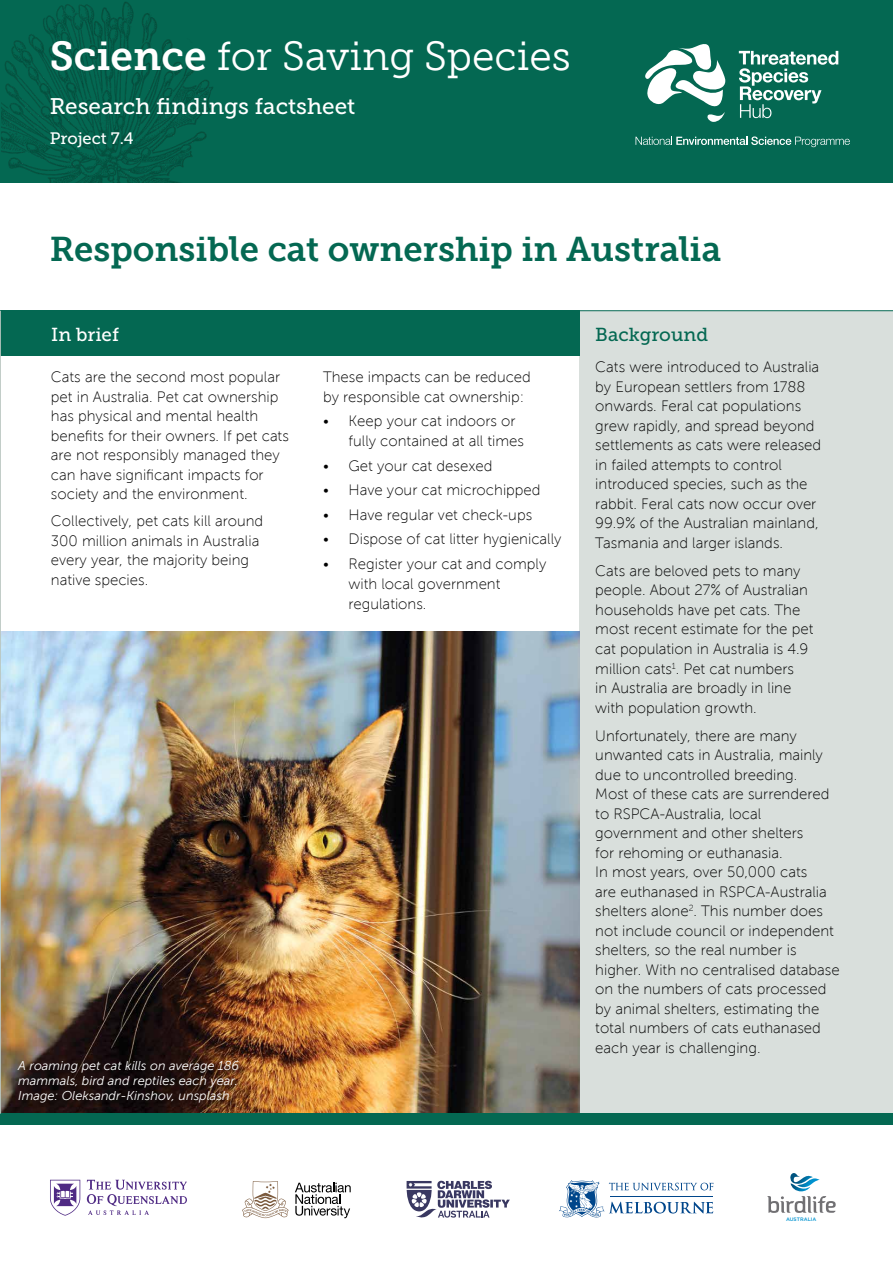
<style>
.page{position:relative;width:893px;height:1263px;background:#fff}
.page>*{position:absolute;margin:0;border:0;box-sizing:border-box;transform-origin:0 0}
.t1{font:40.5px "Museo Slab 300";color:#fff}
.t2{font:34.5px "Museo Slab 700";color:#046852}
.t3{font:22.5px "Museo Slab 500";color:#fff}
.t4{font:18.75px "Museo Slab 500";color:#046852}
.t5{font:18.75px "Museo Slab 500";color:#fff}
.t6{font:16.5px "Museo Slab 500";color:#fff}
.t7{font:15px/19.5px "Museo Sans 100";color:#000}
.t8{font:italic 12.75px/15px "Museo Sans 300";color:#fff;text-align:justify}
.t9{font:500 4.95px "Gotham";letter-spacing:.005em;color:#0093d0}
.s1{font-family:"Museo Slab 700"}
</style>
<div class="page">
<div style="left:580px;top:311px;width:313px;height:808px;background:#d9dfdc"></div>
<div style="left:0;top:310px;width:580px;height:46px;background:#046852"></div>
<div style="left:0;top:0;width:893px;height:183px;background:#046852"></div>
<img style="left:1px;top:2px;width:212px;height:181px">
<img style="left:1px;top:631px;width:579px;height:483px">
<hr style="left:1px;top:310px;width:892px;height:1px;background:#046852">
<div style="left:0;top:1114px;width:893px;height:11px;background:#046852"></div>
<hr style="left:0;top:311px;width:1px;height:803px;background:#bac7c1">
<svg style="left:739px;top:51px;width:99px;height:67px"></svg>
<svg style="left:645px;top:44px;width:81px;height:78px"></svg>
<svg style="left:635px;top:136px;width:215px;height:11px"></svg>
<svg style="left:50px;top:1180px;width:137px;height:36px"></svg>
<svg style="left:295px;top:1183px;width:56px;height:35px"></svg>
<svg style="left:242px;top:1181px;width:47px;height:37px"></svg>
<svg style="left:559px;top:1180px;width:154px;height:37px"></svg>
<svg style="left:767px;top:1173px;width:69px;height:40px"></svg>
<svg style="left:407px;top:1181px;width:103px;height:36px"></svg>
<div style="left:16px;top:1059px;width:232px;height:52px;background:#000;opacity:.75"></div>
<h1 class="t1" style="left:50px;top:33px;width:522px"><span class="s1">Science</span> for Saving Species</h1>
<h3 class="t3" style="left:50px;top:93px;width:307px">Research findings factsheet</h3>
<p class="t6" style="left:50px;top:129px;width:86px">Project 7.4</p>
<h2 class="t2" style="left:50px;top:229px;width:673px">Responsible cat ownership in Australia</h2>
<p class="t5" style="left:51px;top:324px;width:69px">In brief</p>
<p class="t4" style="left:595px;top:324px;width:114px">Background</p>
<p class="t7" style="left:51px;top:367px;width:239px">Cats are the second most popular pet in Australia. Pet cat ownership has physical and mental health benefits for their owners. If pet cats are not responsibly managed they can have significant impacts for society and the environment.</p>
<p class="t7" style="left:51px;top:511px;width:214px">Collectively, pet cats kill around<br>300 million animals in Australia every year, the majority being native species.</p>
<p class="t8" style="left:18px;top:1058px;width:223px">A roaming pet cat kills on average 186 mammals, bird and reptiles each year.<br>Image: Oleksandr-Kinshov, unsplash</p>
<p class="t7" style="left:323px;top:367px;width:209px">These impacts can be reduced by responsible cat ownership:</p>
<p class="t7" style="left:349px;top:411px;width:177px;line-height:20.2px;text-indent:-26px">• Keep your cat indoors or fully contained at all times</p>
<p class="t7" style="left:323px;top:456px;width:171px">• Get your cat desexed</p>
<p class="t7" style="left:323px;top:481px;width:219px">• Have your cat microchipped</p>
<p class="t7" style="left:323px;top:505px;width:211px">• Have regular vet check-ups</p>
<p class="t7" style="left:323px;top:530px;width:240px">• Dispose of cat litter hygienically</p>
<p class="t7" style="left:349px;top:554px;width:199px;line-height:20.2px;text-indent:-26px">• Register your cat and comply with local government regulations.</p>
<p class="t7" style="left:595px;top:358px;width:227px">Cats were introduced to Australia by European settlers from 1788 onwards. Feral cat populations grew rapidly, and spread beyond settlements as cats were released in failed attempts to control introduced species, such as the rabbit. Feral cats now occur over<br>99.9% of the Australian mainland,<br>Tasmania and larger islands.</p>
<p class="t7" style="left:595px;top:561px;width:220px">Cats are beloved pets to many people. About 27% of Australian households have pet cats. The most recent estimate for the pet cat population in Australia is 4.9 million cats<sup>1</sup>. Pet cat numbers<br>in Australia are broadly in line with population growth.</p>
<p class="t7" style="left:595px;top:726px;width:246px">Unfortunately, there are many unwanted cats in Australia, mainly due to uncontrolled breeding.<br>Most of these cats are surrendered to RSPCA-Australia, local government and other shelters<br>for rehoming or euthanasia.<br>In most years, over 50,000 cats<br>are euthanased in RSPCA-Australia shelters alone<sup>2</sup>. This number does not include council or independent shelters, so the real number is higher. With no centralised database on the numbers of cats processed by animal shelters, estimating the total numbers of cats euthanased each year is challenging.</p>
<p class="t9" style="left:786px;top:1215px;width:32px">AUSTRALIA</p>
</div>
